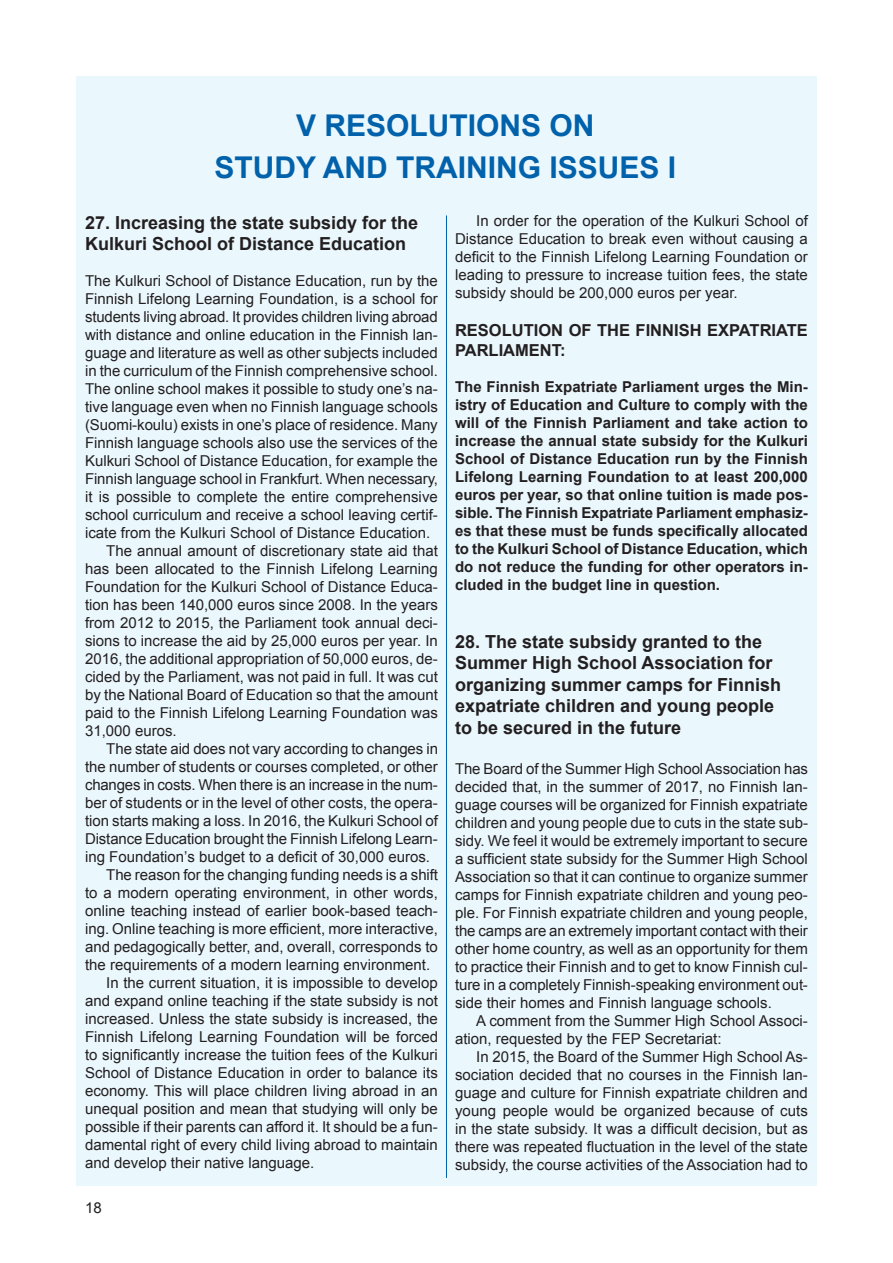
<style>
.page{position:relative;width:893px;height:1263px;background:#fff}
.page>*{position:absolute;margin:0;border:0;box-sizing:border-box;transform-origin:0 0}
.t1{font:700 30px/42px "Arial";color:#0161aa;text-align:center}
.t2{font:700 18px/21.6px "Arial";color:#231f20}
.t3{font:700 16.5px/19.8px "Arial";color:#231f20}
.t4{font:15px/18px "Arial";color:#231f20;text-align:justify}
.t5{font:700 15px/18px "Arial";color:#231f20;text-align:justify}
</style>
<div class="page">
<div style="left:76px;top:77px;width:741px;height:1109px;background:#eaf7fd"></div>
<hr style="left:446px;top:215px;width:1px;height:963px;background:#0161aa">
<h1 class="t1" style="left:214px;top:106px;width:463px">V RESOLUTIONS ON<br>STUDY AND TRAINING ISSUES I</h1>
<p class="t2" style="left:85px;top:212px;width:335px">27. Increasing the state subsidy for the<br>Kulkuri School of Distance Education</p>
<p class="t4" style="left:85px;top:272px;width:354px">The Kulkuri School of Distance Education, run by the</p>
<p class="t4" style="left:85px;top:290px;width:354px">Finnish Lifelong Learning Foundation, is a school for</p>
<p class="t4" style="left:85px;top:308px;width:354px">students living abroad. It provides children living abroad</p>
<p class="t4" style="left:85px;top:326px;width:354px">with distance and online education in the Finnish lan-</p>
<p class="t4" style="left:85px;top:344px;width:354px">guage and literature as well as other subjects included</p>
<p class="t4" style="left:85px;top:362px;width:354px">in the curriculum of the Finnish comprehensive school.</p>
<p class="t4" style="left:85px;top:380px;width:354px">The online school makes it possible to study one’s na-</p>
<p class="t4" style="left:85px;top:398px;width:354px">tive language even when no Finnish language schools</p>
<p class="t4" style="left:85px;top:416px;width:354px">(Suomi-koulu) exists in one’s place of residence. Many</p>
<p class="t4" style="left:85px;top:434px;width:354px">Finnish language schools also use the services of the</p>
<p class="t4" style="left:85px;top:452px;width:354px">Kulkuri School of Distance Education, for example the</p>
<p class="t4" style="left:85px;top:470px;width:355px">Finnish language school in Frankfurt. When necessary,</p>
<p class="t4" style="left:85px;top:488px;width:354px">it is possible to complete the entire comprehensive</p>
<p class="t4" style="left:85px;top:506px;width:354px">school curriculum and receive a school leaving certif-</p>
<p class="t4" style="left:85px;top:524px;width:347px">icate from the Kulkuri School of Distance Education.</p>
<p class="t4" style="left:106px;top:542px;width:333px">The annual amount of discretionary state aid that</p>
<p class="t4" style="left:85px;top:560px;width:354px">has been allocated to the Finnish Lifelong Learning</p>
<p class="t4" style="left:85px;top:578px;width:354px">Foundation for the Kulkuri School of Distance Educa-</p>
<p class="t4" style="left:85px;top:596px;width:354px">tion has been 140,000 euros since 2008. In the years</p>
<p class="t4" style="left:85px;top:614px;width:354px">from 2012 to 2015, the Parliament took annual deci-</p>
<p class="t4" style="left:85px;top:632px;width:354px">sions to increase the aid by 25,000 euros per year. In</p>
<p class="t4" style="left:85px;top:650px;width:354px">2016, the additional appropriation of 50,000 euros, de-</p>
<p class="t4" style="left:85px;top:668px;width:354px">cided by the Parliament, was not paid in full. It was cut</p>
<p class="t4" style="left:85px;top:686px;width:354px">by the National Board of Education so that the amount</p>
<p class="t4" style="left:85px;top:704px;width:354px">paid to the Finnish Lifelong Learning Foundation was</p>
<p class="t4" style="left:85px;top:722px;width:93px">31,000 euros.</p>
<p class="t4" style="left:106px;top:740px;width:333px">The state aid does not vary according to changes in</p>
<p class="t4" style="left:85px;top:758px;width:354px">the number of students or courses completed, or other</p>
<p class="t4" style="left:85px;top:776px;width:354px">changes in costs. When there is an increase in the num-</p>
<p class="t4" style="left:85px;top:794px;width:354px">ber of students or in the level of other costs, the opera-</p>
<p class="t4" style="left:85px;top:812px;width:354px">tion starts making a loss. In 2016, the Kulkuri School of</p>
<p class="t4" style="left:85px;top:830px;width:354px">Distance Education brought the Finnish Lifelong Learn-</p>
<p class="t4" style="left:85px;top:848px;width:346px">ing Foundation’s budget to a deficit of 30,000 euros.</p>
<p class="t4" style="left:106px;top:866px;width:333px">The reason for the changing funding needs is a shift</p>
<p class="t4" style="left:85px;top:884px;width:354px">to a modern operating environment, in other words,</p>
<p class="t4" style="left:85px;top:902px;width:354px">online teaching instead of earlier book-based teach-</p>
<p class="t4" style="left:85px;top:920px;width:354px">ing. Online teaching is more efficient, more interactive,</p>
<p class="t4" style="left:85px;top:938px;width:354px">and pedagogically better, and, overall, corresponds to</p>
<p class="t4" style="left:85px;top:956px;width:347px">the requirements of a modern learning environment.</p>
<p class="t4" style="left:106px;top:974px;width:333px">In the current situation, it is impossible to develop</p>
<p class="t4" style="left:85px;top:992px;width:354px">and expand online teaching if the state subsidy is not</p>
<p class="t4" style="left:85px;top:1010px;width:354px">increased. Unless the state subsidy is increased, the</p>
<p class="t4" style="left:85px;top:1028px;width:355px">Finnish Lifelong Learning Foundation will be forced</p>
<p class="t4" style="left:85px;top:1046px;width:354px">to significantly increase the tuition fees of the Kulkuri</p>
<p class="t4" style="left:85px;top:1064px;width:354px">School of Distance Education in order to balance its</p>
<p class="t4" style="left:85px;top:1082px;width:354px">economy. This will place children living abroad in an</p>
<p class="t4" style="left:85px;top:1100px;width:354px">unequal position and mean that studying will only be</p>
<p class="t4" style="left:85px;top:1118px;width:354px">possible if their parents can afford it. It should be a fun-</p>
<p class="t4" style="left:85px;top:1136px;width:354px">damental right of every child living abroad to maintain</p>
<p class="t4" style="left:85px;top:1154px;width:231px">and develop their native language.</p>
<p class="t4" style="left:85px;top:1198px;width:18px">18</p>
<p class="t4" style="left:455px;top:212px;width:354px;text-indent:21px">In order for the operation of the Kulkuri School of Distance Education to break even without causing a deficit to the Finnish Lifelong Learning Foundation or leading to pressure to increase tuition fees, the state subsidy should be 200,000 euros per year.</p>
<p class="t3" style="left:455px;top:321px;width:354px">RESOLUTION OF THE FINNISH EXPATRIATE<br>PARLIAMENT:</p>
<p class="t5" style="left:455px;top:378px;width:355px">The Finnish Expatriate Parliament urges the Min&shy;istry of Education and Culture to comply with the will of the Finnish Parliament and take action to increase the annual state subsidy for the Kulkuri School of Distance Education run by the Finnish Lifelong Learning Foundation to at least 200,000 euros per year, so that online tuition is made pos&shy;sible. The Finnish Expatriate Parliament emphasiz&shy;es that these must be funds specifically allocated to the Kulkuri School of Distance Education, which do not reduce the funding for other operators in&shy;cluded in the budget line in question.</p>
<p class="t2" style="left:455px;top:631px;width:328px">28. The state subsidy granted to the Summer High School Association for organizing summer camps for Finnish expatriate children and young people to be secured in the future</p>
<p class="t4" style="left:455px;top:759px;width:355px">The Board of the Summer High School Association has decided that, in the summer of 2017, no Finnish lan&shy;guage courses will be organized for Finnish expatriate children and young people due to cuts in the state sub&shy;sidy. We feel it would be extremely important to secure a sufficient state subsidy for the Summer High School Association so that it can continue to organize summer camps for Finnish expatriate children and young peo&shy;ple. For Finnish expatriate children and young people, the camps are an extremely important contact with their other home country, as well as an opportunity for them to practice their Finnish and to get to know Finnish cul&shy;ture in a completely Finnish-speaking environment out&shy;side their homes and Finnish language schools.</p>
<p class="t4" style="left:455px;top:1011px;width:354px;text-indent:21px">A comment from the Summer High School Associ&shy;ation, requested by the FEP Secretariat:</p>
<p class="t4" style="left:455px;top:1047px;width:354px;text-indent:21px">In 2015, the Board of the Summer High School As&shy;sociation decided that no courses in the Finnish lan&shy;guage and culture for Finnish expatriate children and young people would be organized because of cuts in the state subsidy. It was a difficult decision, but as there was repeated fluctuation in the level of the state subsidy, the course activities of the Association had to</p>
</div>
